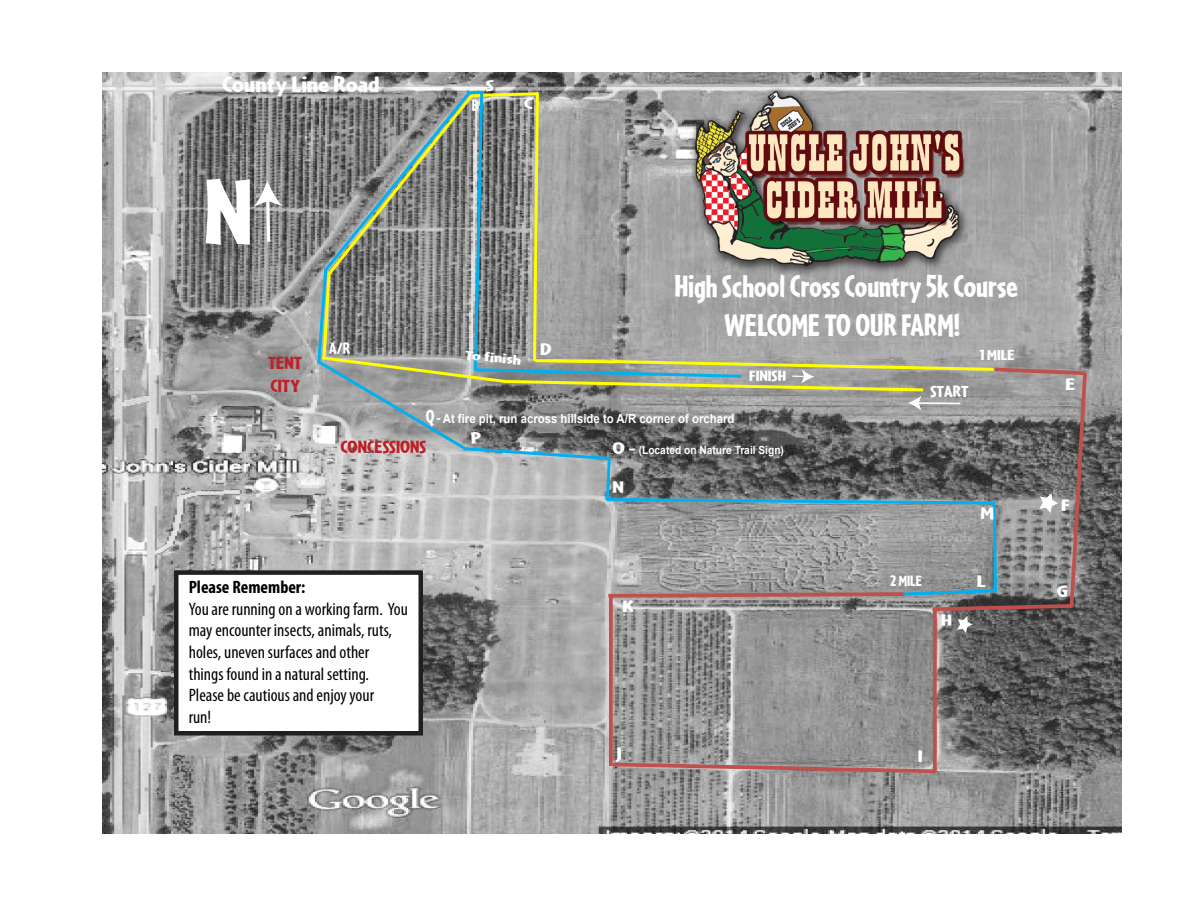
<style>
.page{position:relative;width:1188px;height:918px;background:#fff}
.page>*{position:absolute;margin:0;border:0;box-sizing:border-box;transform-origin:0 0}
.t1{font:900 99px "Cafeteria";color:#fff;scale:1.09 1}
.t2{font:900 32.85px/39.3px "Cafeteria";color:#fff;text-align:center;scale:.92 1}
.t3{font:900 23.25px "Cafeteria";color:#fff;scale:1.23 1}
.t4{font:900 18.45px/22.2px "Cafeteria";color:#be2026;scale:1.11 1}
.t5{font:condensed 18px/21.6px "Myriad Pro";color:#000}
.t6{font:700 condensed 18px "Myriad Pro";color:#000}
.t7{font:900 17.4px "Cafeteria";color:#fff;scale:1.45 1}
.t8{font:900 16.95px "Cafeteria";color:#fff;scale:1.12 1}
.t9{font:900 16.95px "Cafeteria";color:#fff}
.t10{font:900 16.2px "Cafeteria";color:#fff;scale:1.56 1}
.t11{font:900 15.6px "Cafeteria";color:#fff;scale:1.21 1}
.t12{font:900 15.6px "Cafeteria";color:#fff}
.t13{font:900 15.15px "Cafeteria";color:#fff;scale:1.22 1}
.t14{font:900 14.1px "Cafeteria";color:#fff;scale:1.5 1}
.t15{font:700 12.6px "Arial";color:#fff;scale:.91 1}
.t16{font:700 11.25px "Arial";color:#fff;scale:.91 1}
.s1{font-family:"Cafeteria";font-weight:900;font-size:19.65px}
.s2{font-family:"Cafeteria";font-weight:900;font-size:15.6px}
.s3{font-family:"Cafeteria";font-weight:900;font-size:17.4px}
</style>
<div class="page">
<img style="left:103px;top:73px;width:1018px;height:760px">
<svg style="left:933px;top:633px;width:4px;height:128px"></svg>
<svg style="left:609px;top:761px;width:331px;height:14px;background:#a38584"></svg>
<svg style="left:609px;top:633px;width:4px;height:133px"></svg>
<img style="left:561px;top:72px;width:561px;height:254px">
<div style="left:174px;top:570px;width:249px;height:166px;background:#fff;border:4px solid #231f20"></div>
<svg style="left:254px;top:181px;width:28px;height:64px"></svg>
<svg style="left:315px;top:89px;width:774px;height:544px;background:#969591"></svg>
<p class="t3" style="left:222px;top:71px;width:129px">County Line Road</p>
<h1 class="t1" style="left:204px;top:155px;width:47px">N</h1>
<p class="t4" style="left:268px;top:352px;width:32px">TENT<br>CITY</p>
<p class="t9" style="left:329px;top:339px;width:23px">A/R</p>
<p class="t10" style="left:486px;top:77px;width:7px">S</p>
<p class="t9" style="left:472px;top:95px;width:9px">B</p>
<p class="t10" style="left:524px;top:94px;width:7px">C</p>
<p class="t14" style="left:466px;top:347px;width:39px;rotate:5deg">To finish</p>
<p class="t7" style="left:540px;top:339px;width:9px">D</p>
<h2 class="t2" style="left:675px;top:266px;width:374px">High School Cross Country 5k Course<br>WELCOME TO OUR FARM!</h2>
<p class="t11" style="left:749px;top:367px;width:32px">FINISH</p>
<p class="t8" style="left:930px;top:381px;width:36px">START</p>
<p class="t13" style="left:979px;top:346px;width:31px">1 MILE</p>
<p class="t15" style="left:426px;top:410px;width:341px"><span class="s1">Q</span> <span class="s2">-</span> At fire pit, run across hillside to A/R corner of orchard</p>
<p class="t4" style="left:341px;top:436px;width:79px">CONCESSIONS</p>
<p class="t6" style="left:189px;top:576px;width:118px">Please Remember:</p>
<p class="t5" style="left:189px;top:598px;width:221px">You are running on a working farm. You may encounter insects, animals, ruts, holes, uneven surfaces and other things found in a natural setting.<br>Please be cautious and enjoy your<br>run!</p>
<p class="t16" style="left:613px;top:443px;width:190px"><span class="s3">O -</span> (Located on Nature Trail Sign)</p>
<p class="t7" style="left:613px;top:477px;width:10px">N</p>
<p class="t7" style="left:623px;top:596px;width:9px">K</p>
<p class="t7" style="left:617px;top:743px;width:5px">J</p>
<p class="t12" style="left:890px;top:571px;width:34px">2 MILE</p>
<p class="t7" style="left:941px;top:611px;width:9px">H</p>
<p class="t7" style="left:981px;top:504px;width:11px">M</p>
<p class="t7" style="left:977px;top:571px;width:8px">L</p>
<p class="t7" style="left:918px;top:747px;width:5px">I</p>
<p class="t7" style="left:1065px;top:374px;width:9px">E</p>
<p class="t7" style="left:1061px;top:495px;width:8px">F</p>
<p class="t7" style="left:1057px;top:581px;width:9px">G</p>
</div>
